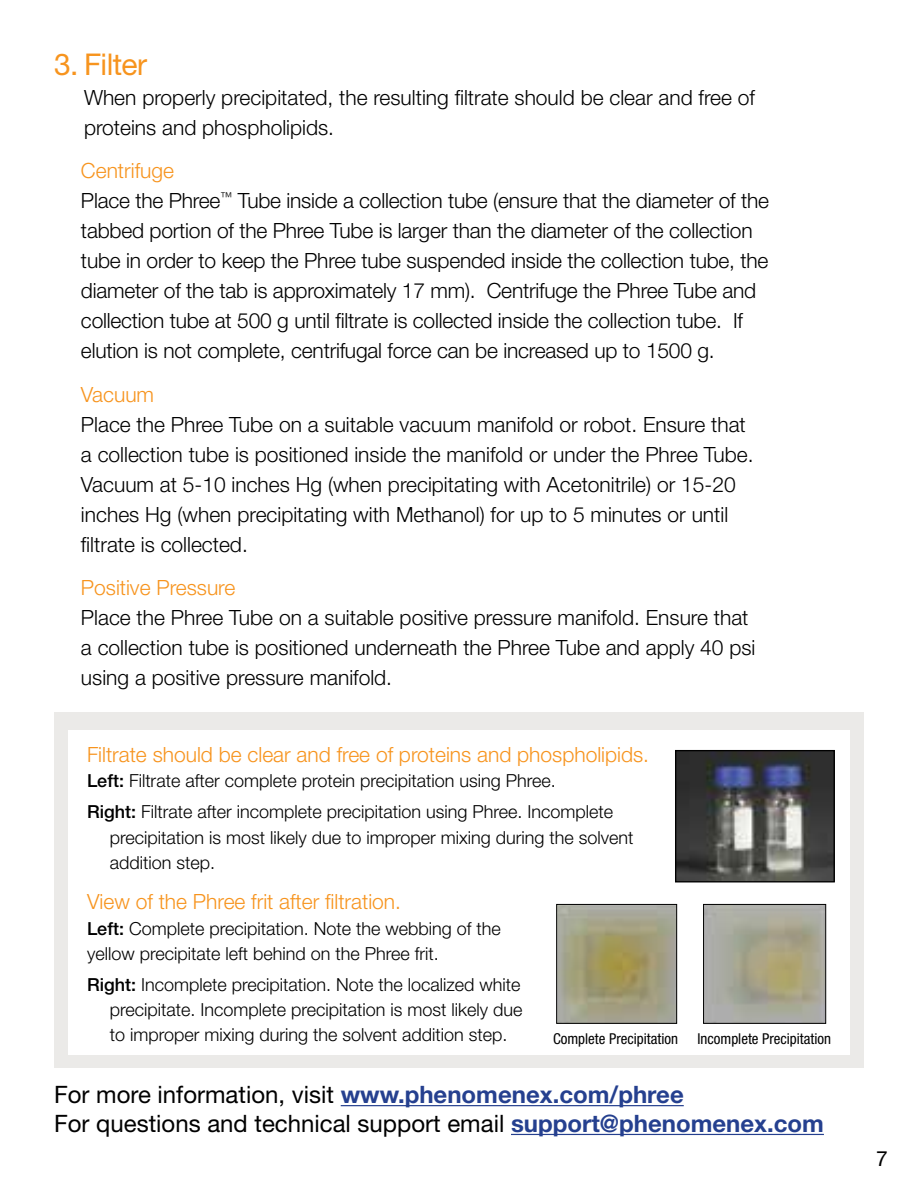
<style>
.page{position:relative;width:918px;height:1188px;background:#fff}
.page>*{position:absolute;margin:0;border:0;box-sizing:border-box;transform-origin:0 0}
.t1{font:30px "Helvetica Neue LT Std";letter-spacing:-.02em;color:#f7941e}
.t2{font:24px/28.8px "Helvetica Neue LT Std";color:#000}
.t3{font:300 21px/30px "Helvetica Neue LT Std";color:#000}
.t4{font:300 21px "Helvetica Neue LT Std";color:#f7941e}
.t5{font:21px "Helvetica Neue LT Std";color:#000}
.t6{font:300 18px/25.2px "Helvetica Neue LT Std";color:#000}
.t7{font:condensed 15px "Helvetica Neue LT Std";color:#000}
.s1{color:#f7941e}
.s2{font-weight:500}
.s3{font-weight:700;color:#25408f}
</style>
<div class="page">
<div style="left:54px;top:713px;width:810px;height:355px;background:#ebeae8"></div>
<div style="left:68px;top:730px;width:782px;height:325px;background:#fff"></div>
<img style="left:705px;top:906px;width:119px;height:116px">
<div style="left:703px;top:904px;width:123px;height:120px;border:1px solid #000"></div>
<img style="left:558px;top:906px;width:117px;height:116px">
<div style="left:556px;top:904px;width:121px;height:120px;border:1px solid #000"></div>
<hr style="left:341px;top:1105px;width:343px;height:1px;background:#25408f">
<hr style="left:511px;top:1134px;width:313px;height:1px;background:#25408f">
<img style="left:677px;top:752px;width:156px;height:128px">
<div style="left:675px;top:750px;width:160px;height:132px;border:1px solid #000"></div>
<h1 class="t1" style="left:54px;top:46px;width:95px">3. Filter</h1>
<p class="t3" style="left:84px;top:82px;width:673px">When properly precipitated, the resulting filtrate should be clear and free of proteins and phospholipids.</p>
<p class="t3" style="left:81px;top:155px;width:690px"><span class="s1">Centrifuge<br></span>Place the Phree<sup>™</sup> Tube inside a collection tube (ensure that the diameter of the tabbed portion of the Phree Tube is larger than the diameter of the collection tube in order to keep the Phree tube suspended inside the collection tube, the diameter of the tab is approximately 17 mm). Centrifuge the Phree Tube and collection tube at 500 g until filtrate is collected inside the collection tube. If elution is not complete, centrifugal force can be increased up to 1500 g.</p>
<p class="t4" style="left:81px;top:381px;width:75px">Vacuum</p>
<p class="t3" style="left:81px;top:409px;width:674px">Place the Phree Tube on a suitable vacuum manifold or robot. Ensure that a collection tube is positioned inside the manifold or under the Phree Tube.<br>Vacuum at 5-10 inches Hg (when precipitating with Acetonitrile) or 15-20 inches Hg (when precipitating with Methanol) for up to 5 minutes or until filtrate is collected.</p>
<p class="t4" style="left:81px;top:575px;width:156px">Positive Pressure</p>
<p class="t3" style="left:81px;top:602px;width:676px">Place the Phree Tube on a suitable positive pressure manifold. Ensure that a collection tube is positioned underneath the Phree Tube and apply 40 psi using a positive pressure manifold.</p>
<p class="t4" style="left:87px;top:742px;width:564px">Filtrate should be clear and free of proteins and phospholipids.</p>
<p class="t6" style="left:87px;top:765px;width:528px;line-height:30.9px"><span class="s2">Left:</span> Filtrate after complete protein precipitation using Phree.<br><span class="s2">Right:</span> Filtrate after incomplete precipitation using Phree. Incomplete</p>
<p class="t6" style="left:110px;top:824px;width:525px">precipitation is most likely due to improper mixing during the solvent addition step.</p>
<p class="t4" style="left:87px;top:889px;width:316px">View of the Phree frit after filtration.</p>
<p class="t6" style="left:87px;top:915px;width:415px"><span class="s2">Left:</span> Complete precipitation. Note the webbing of the yellow precipitate left behind on the Phree frit.</p>
<p class="t6" style="left:110px;top:971px;width:414px;text-align:justify;text-indent:-23px"><span class="s2">Right:</span> Incomplete precipitation. Note the localized white precipitate. Incomplete precipitation is most likely due to improper mixing during the solvent addition step.</p>
<p class="t7" style="left:553px;top:1030px;width:127px">Complete Precipitation</p>
<p class="t7" style="left:697px;top:1030px;width:135px">Incomplete Precipitation</p>
<p class="t2" style="left:54px;top:1080px;width:771px">For more information, visit <span class="s3">www.phenomenex.com/phree<br></span>For questions and technical support email <span class="s3">support@phenomenex.com</span></p>
<p class="t5" style="left:876px;top:1146px;width:13px">7</p>
</div>
